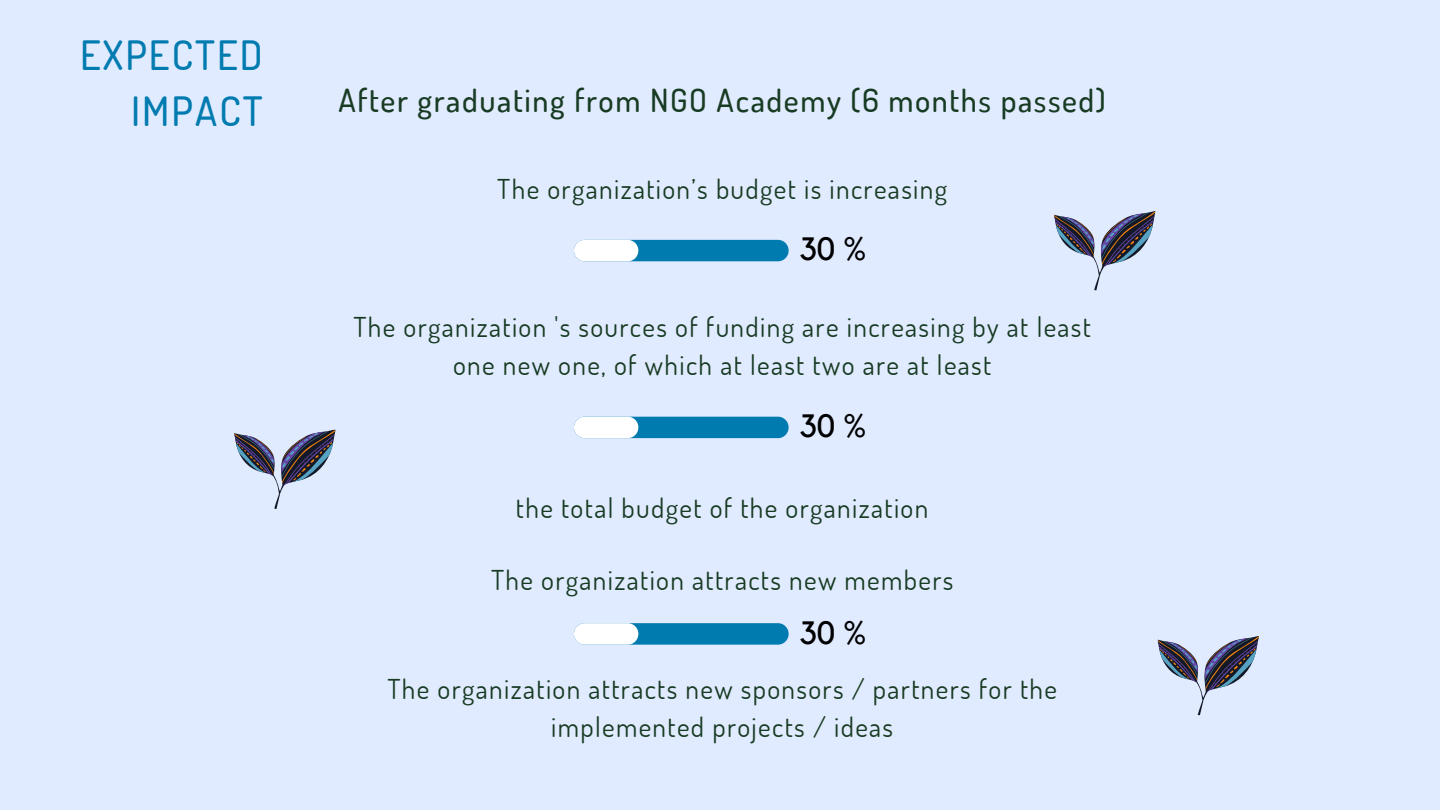
<style>
.page{position:relative;width:1440px;height:810px;background:#e1ebff}
.page>*{position:absolute;margin:0;border:0;box-sizing:border-box;transform-origin:0 0}
.t1{font:500 40.4px/56.2px "Dosis";letter-spacing:.05em;color:#007bb0;text-align:right}
.t2{font:32.2px "Kollektif";color:#000}
.t3{font:500 31.9px "Dosis";letter-spacing:.05em;color:#183b23}
.t4{font:27.4px/38.2px "Dosis";letter-spacing:.05em;color:#183b23;text-align:center}
</style>
<div class="page">
<svg style="left:574px;top:240px;width:215px;height:21px;background:#4ba2c7"></svg>
<svg style="left:574px;top:417px;width:215px;height:21px;background:#4ba2c7"></svg>
<svg style="left:574px;top:623px;width:215px;height:22px;background:#4ea3c8"></svg>
<svg style="left:1157px;top:636px;width:102px;height:80px"></svg>
<svg style="left:234px;top:429px;width:102px;height:80px"></svg>
<svg style="left:1054px;top:211px;width:102px;height:80px"></svg>
<p class="t1" style="left:80px;top:26px;width:184px">EXPECTED<br>IMPACT</p>
<p class="t3" style="left:338px;top:80px;width:769px">After graduating from NGO Academy (6 months passed)</p>
<p class="t4" style="left:497px;top:169px;width:451px">The organization’s budget is increasing</p>
<p class="t2" style="left:799px;top:234px;width:68px">30 %</p>
<p class="t4" style="left:353px;top:307px;width:739px">The organization 's sources of funding are increasing by at least one new one, of which at least two are at least</p>
<p class="t2" style="left:799px;top:411px;width:68px">30 %</p>
<p class="t4" style="left:516px;top:488px;width:414px">the total budget of the organization</p>
<p class="t4" style="left:491px;top:560px;width:464px">The organization attracts new members</p>
<p class="t2" style="left:799px;top:618px;width:68px">30 %</p>
<p class="t4" style="left:387px;top:669px;width:671px">The organization attracts new sponsors / partners for the implemented projects / ideas</p>
</div>
